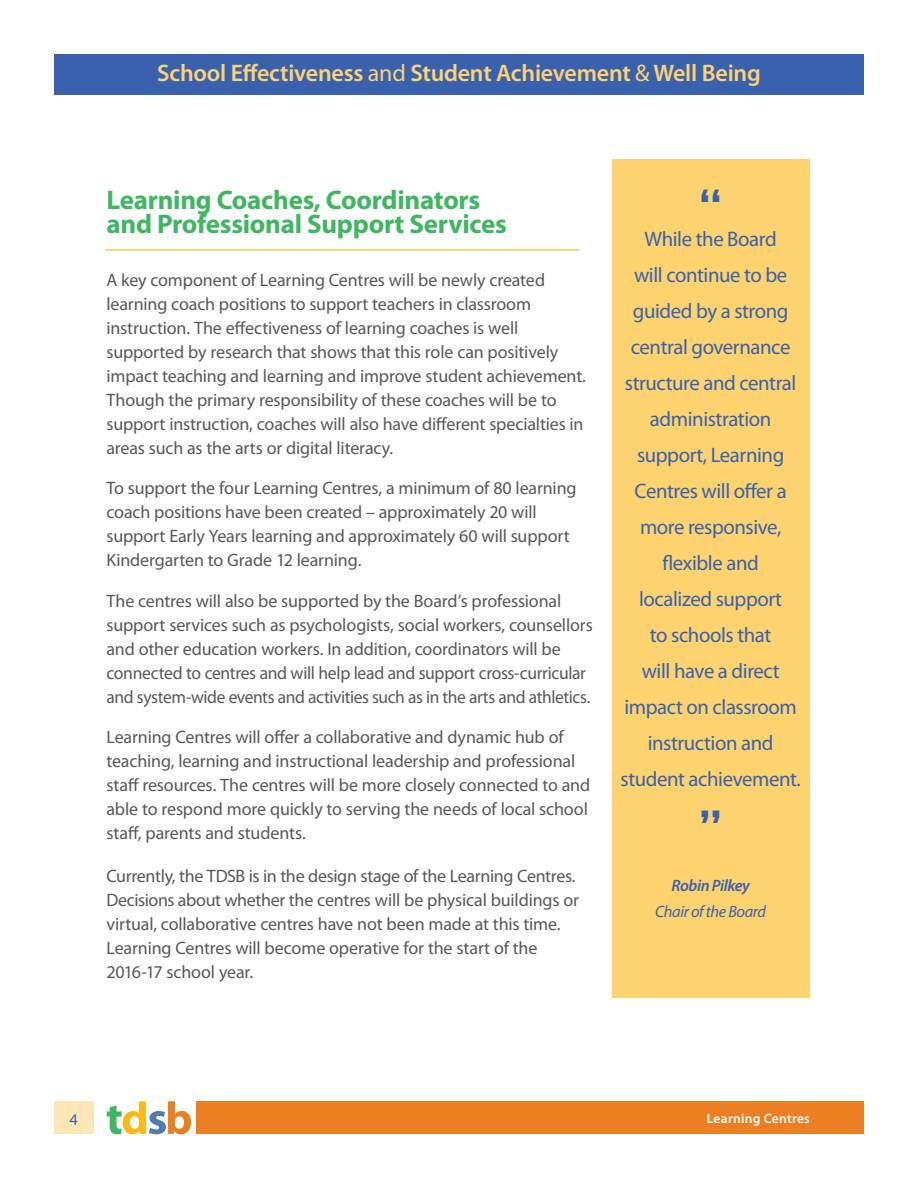
<style>
.page{position:relative;width:918px;height:1188px;background:#fff}
.page>*{position:absolute;margin:0;border:0;box-sizing:border-box;transform-origin:0 0}
.t1{font:700 45px "Serifa";color:#3a61ad}
.t2{font:700 27px/24px "Myriad Pro";letter-spacing:-.01em;color:#3eb760}
.t3{font:600 24px "Myriad Pro";letter-spacing:-.01em;color:#fdd370}
.t4{font:21px/36px "Myriad Pro";letter-spacing:-.02em;color:#3a61ad;text-align:center}
.t5{font:18px/24px "Myriad Pro";letter-spacing:-.01em;color:#57585a}
.t6{font:italic 16.5px "Myriad Pro";letter-spacing:-.025em;color:#3a61ad}
.t7{font:italic 600 16.5px "Myriad Pro";letter-spacing:-.025em;color:#3a61ad}
.t8{font:16.5px "Myriad Pro";color:#3a61ad}
.t9{font:600 13.5px "Myriad Pro";letter-spacing:.02em;color:#fff}
.s1{font-weight:400}
</style>
<div class="page">
<div style="left:196px;top:1101px;width:668px;height:33px;background:#ec7e23"></div>
<div style="left:54px;top:1101px;width:40px;height:33px;background:#fde7b5"></div>
<div style="left:612px;top:159px;width:198px;height:839px;background:#fdd370"></div>
<hr style="left:105px;top:249px;width:474px;height:2px;background:#fbb616">
<div style="left:54px;top:54px;width:810px;height:40px;background:#3a61ad"></div>
<svg style="left:107px;top:1101px;width:84px;height:33px"></svg>
<h3 class="t3" style="left:157px;top:58px;width:605px">School Effectiveness <span class="s1">and</span> Student Achievement <span class="s1">&amp;</span> Well Being</h3>
<h2 class="t2" style="left:106px;top:187px;width:402px">Learning Coaches, Coordinators and Professional Support Services</h2>
<p class="t5" style="left:106px;top:267px;width:481px">A key component of Learning Centres will be newly created learning coach positions to support teachers in classroom instruction. The effectiveness of learning coaches is well supported by research that shows that this role can positively impact teaching and learning and improve student achievement.<br>Though the primary responsibility of these coaches will be to support instruction, coaches will also have different specialties in areas such as the arts or digital literacy.</p>
<p class="t5" style="left:106px;top:476px;width:472px">To support the four Learning Centres, a minimum of 80 learning coach positions have been created – approximately 20 will support Early Years learning and approximately 60 will support Kindergarten to Grade 12 learning.</p>
<p class="t5" style="left:106px;top:588px;width:488px">The centres will also be supported by the Board’s professional support services such as psychologists, social workers, counsellors and other education workers. In addition, coordinators will be connected to centres and will help lead and support cross-curricular and system-wide events and activities such as in the arts and athletics.</p>
<p class="t5" style="left:106px;top:725px;width:485px">Learning Centres will offer a collaborative and dynamic hub of teaching, learning and instructional leadership and professional staff resources. The centres will be more closely connected to and able to respond more quickly to serving the needs of local school staff, parents and students.</p>
<p class="t5" style="left:106px;top:864px;width:474px">Currently, the TDSB is in the design stage of the Learning Centres.<br>Decisions about whether the centres will be physical buildings or virtual, collaborative centres have not been made at this time.<br>Learning Centres will become operative for the start of the 2016-17 school year.</p>
<p class="t1" style="left:698px;top:178px;width:26px">“</p>
<p class="t4" style="left:621px;top:221px;width:182px">While the Board<br>will continue to be guided by a strong central governance structure and central administration support, Learning<br>Centres will offer a more responsive, flexible and<br>localized support<br>to schools that<br>will have a direct impact on classroom instruction and student achievement.</p>
<p class="t1" style="left:698px;top:799px;width:26px">”</p>
<p class="t7" style="left:672px;top:875px;width:80px">Robin Pilkey</p>
<p class="t6" style="left:655px;top:901px;width:112px">Chair of the Board</p>
<p class="t8" style="left:69px;top:1109px;width:10px">4</p>
<p class="t9" style="left:707px;top:1110px;width:104px">Learning Centres</p>
</div>
